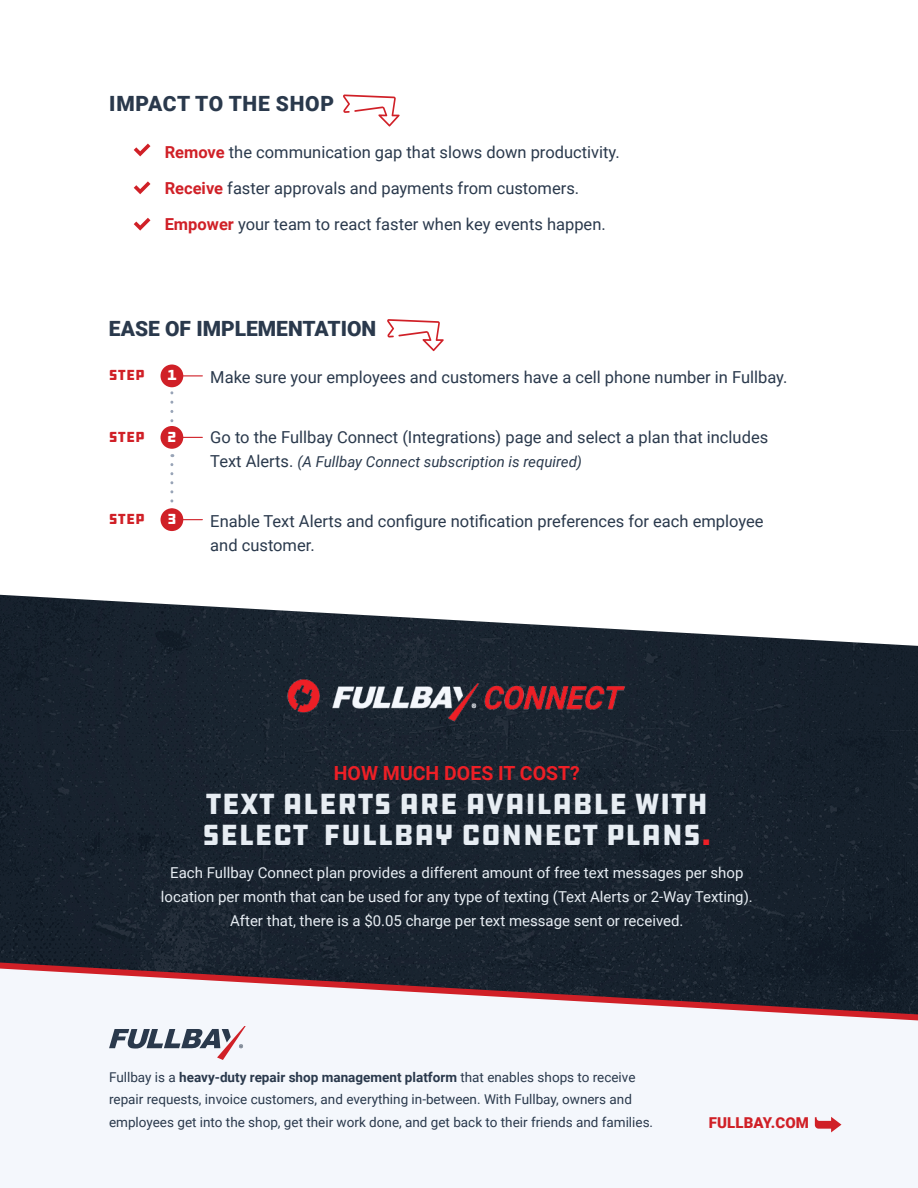
<style>
.page{position:relative;width:918px;height:1188px;background:#fff}
.page>*{position:absolute;margin:0;border:0;box-sizing:border-box;transform-origin:0 0}
.t1{font:30px/31.5px "DDC Hardware";color:#e7edf3}
.t2{font:900 21px "Roboto";color:#2a394c}
.t3{font:900 21px "Roboto";letter-spacing:.035em;color:#2a394c}
.t4{font:700 19.5px "Roboto";color:#ed1f26}
.t5{font:16.5px/36px "Roboto";color:#2a394c}
.t6{font:15px/24px "Roboto";color:#e7edf3;text-align:center}
.t7{font:italic 15px "Roboto";color:#2a394c}
.t8{font:15px "DDC Hardware";color:#d02027}
.t9{font:900 15px "Roboto";letter-spacing:.01em;color:#d02027}
.t10{font:15px "DDC Hardware";color:#fff}
.t11{font:13.5px/22.5px "Roboto";color:#2a394c}
.s1{font-weight:700;color:#d02027}
.s2{font-style:normal;font-size:16.5px}
.s3{color:#ed1f26}
.s4{font-weight:700}
</style>
<div class="page">
<div style="left:0;top:909px;width:918px;height:279px;background:#f4f7fc"></div>
<svg style="left:170px;top:465px;width:3px;height:38px"></svg>
<svg style="left:170px;top:393px;width:3px;height:30px"></svg>
<div style="left:161px;top:365px;width:22px;height:22px;background:#d02027;border-radius:50%"></div>
<svg style="left:183px;top:375px;width:19px;height:1px"></svg>
<svg style="left:183px;top:437px;width:19px;height:1px"></svg>
<svg style="left:183px;top:519px;width:19px;height:1px"></svg>
<div style="left:161px;top:426px;width:22px;height:23px;background:#d02027;border-radius:50%"></div>
<div style="left:161px;top:508px;width:22px;height:23px;background:#d02027;border-radius:50%"></div>
<svg style="left:815px;top:1117px;width:26px;height:15px"></svg>
<svg style="left:387px;top:319px;width:57px;height:32px"></svg>
<svg style="left:109px;top:1026px;width:137px;height:34px"></svg>
<img style="left:0;top:595px;width:918px;height:362px">
<svg style="left:0;top:957px;width:918px;height:64px"></svg>
<img style="left:288px;top:680px;width:338px;height:41px">
<svg style="left:343px;top:94px;width:57px;height:33px"></svg>
<svg style="left:134px;top:144px;width:16px;height:12px"></svg>
<svg style="left:134px;top:218px;width:16px;height:13px"></svg>
<svg style="left:134px;top:181px;width:16px;height:13px"></svg>
<p class="t3" style="left:109px;top:88px;width:226px">IMPACT TO THE SHOP</p>
<p class="t5" style="left:165px;top:133px;width:457px"><span class="s1">Remove</span> the communication gap that slows down productivity.<br><span class="s1">Receive</span> faster approvals and payments from customers.<br><span class="s1">Empower</span> your team to react faster when key events happen.</p>
<p class="t2" style="left:109px;top:314px;width:269px">EASE OF IMPLEMENTATION</p>
<p class="t8" style="left:109px;top:366px;width:38px">STEP</p>
<p class="t10" style="left:167px;top:366px;width:11px">1</p>
<p class="t5" style="left:210px;top:358px;width:579px">Make sure your employees and customers have a cell phone number in Fullbay.</p>
<p class="t8" style="left:109px;top:427px;width:38px">STEP</p>
<p class="t10" style="left:167px;top:427px;width:11px">2</p>
<p class="t8" style="left:109px;top:510px;width:38px">STEP</p>
<p class="t10" style="left:167px;top:510px;width:11px">3</p>
<p class="t5" style="left:210px;top:418px;width:559px">Go to the Fullbay Connect (Integrations) page and select a plan that includes</p>
<p class="t7" style="left:210px;top:451px;width:373px"><span class="s2">Text Alerts.</span> (A Fullbay Connect subscription is required)</p>
<p class="t5" style="left:210px;top:508px;width:555px;line-height:24px">Enable Text Alerts and configure notification preferences for each employee and customer.</p>
<p class="t4" style="left:334px;top:760px;width:248px">HOW MUCH DOES IT COST?</p>
<h1 class="t1" style="left:202px;top:788px;width:511px">TEXT ALERTS ARE AVAILABLE WITH<br>SELECT FULLBAY CONNECT PLANS<span class="s3">.</span></h1>
<p class="t6" style="left:161px;top:861px;width:594px">Each Fullbay Connect plan provides a different amount of free text messages per shop location per month that can be used for any type of texting (Text Alerts or 2-Way Texting).<br>After that, there is a $0.05 charge per text message sent or received.</p>
<p class="t11" style="left:109px;top:1065px;width:546px">Fullbay is a <span class="s4">heavy-duty repair shop management platform</span> that enables shops to receive repair requests, invoice customers, and everything in-between. With Fullbay, owners and employees get into the shop, get their work done, and get back to their friends and families.</p>
<p class="t9" style="left:709px;top:1112px;width:102px">FULLBAY.COM</p>
</div>
